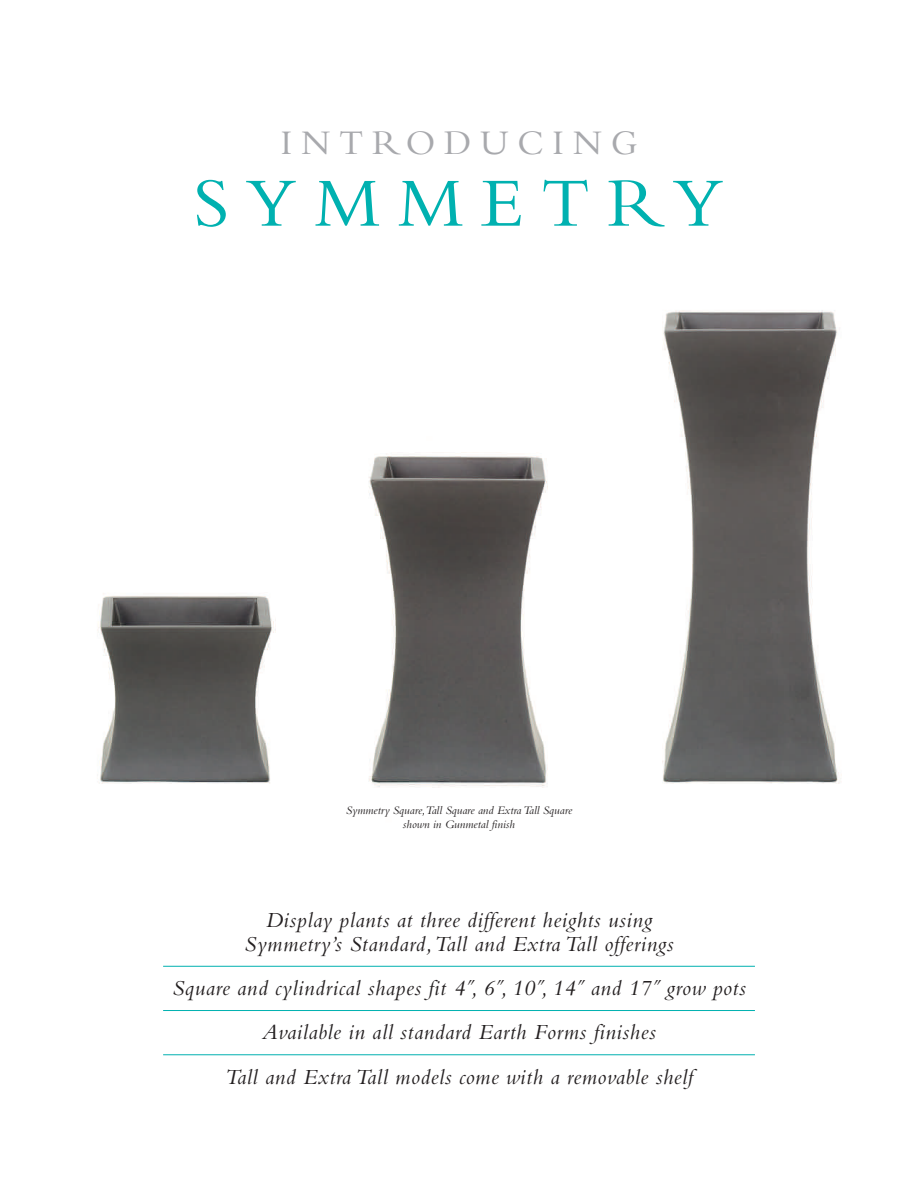
<style>
.page{position:relative;width:918px;height:1188px;background:#fff}
.page>*{position:absolute;margin:0;border:0;box-sizing:border-box;transform-origin:0 0}
.t1{font:72px "Bembo";letter-spacing:.24em;color:#00b1b0}
.t2{font:36px "Bembo";letter-spacing:.24em;color:#a8a9ad}
.t3{font:italic 22.5px/44.2px "Bembo";letter-spacing:.025em;color:#231f20;text-align:center}
.t4{font:italic 12px/14.4px "Bembo";color:#231f20;text-align:center}
</style>
<div class="page">
<img style="left:97px;top:593px;width:179px;height:191px">
<img style="left:369px;top:452px;width:179px;height:336px">
<img style="left:662px;top:310px;width:179px;height:474px">
<hr style="left:163px;top:966px;width:592px;height:1px;background:#00b1b0">
<hr style="left:163px;top:1010px;width:592px;height:1px;background:#00b1b0">
<hr style="left:163px;top:1054px;width:592px;height:1px;background:#00b1b0">
<h2 class="t2" style="left:281px;top:121px;width:358px">INTRODUCING</h2>
<h1 class="t1" style="left:194px;top:161px;width:532px">SYMMETRY</h1>
<p class="t4" style="left:346px;top:803px;width:228px">Symmetry Square, Tall Square and Extra Tall Square shown in Gunmetal finish</p>
<p class="t3" style="left:244px;top:907px;width:431px;line-height:24px">Display plants at three different heights using<br>Symmetry’s Standard, Tall and Extra Tall offerings</p>
<p class="t3" style="left:172px;top:965px;width:575px">Square and cylindrical shapes fit 4˝, 6˝, 10˝, 14˝ and 17˝ grow pots<br>Available in all standard Earth Forms finishes<br>Tall and Extra Tall models come with a removable shelf</p>
</div>
